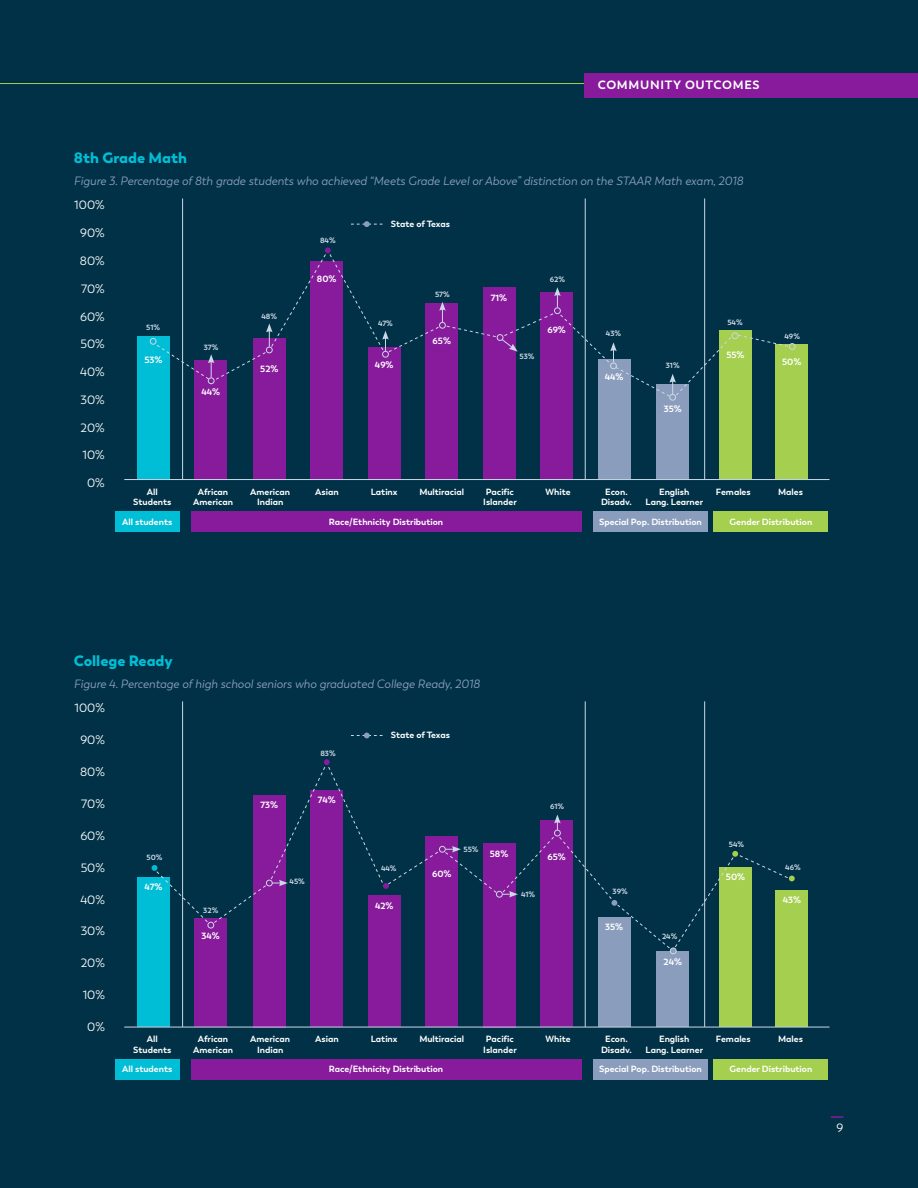
<style>
.page{position:relative;width:918px;height:1188px;background:#003146}
.page>*{position:absolute;margin:0;border:0;box-sizing:border-box;transform-origin:0 0}
.t1{font:900 15px "Trenda";color:#00bed6}
.t2{font:italic 12px "Trenda";color:#8b9dbc}
.t3{font:12px "Trenda";color:#fff}
.t4{font:700 12px "Trenda";letter-spacing:.06em;color:#fff}
.t5{font:700 9px/10.5px "Trenda";color:#fff;text-align:center}
.t6{font:700 7.5px "Trenda";color:#cbd8e6}
</style>
<div class="page">
<div style="left:253px;top:338px;width:33px;height:142px;background:#881b9c"></div>
<hr style="left:0;top:83px;width:843px;height:1px;background:#a5cf4f">
<div style="left:584px;top:73px;width:334px;height:24px;background:#881b9c"></div>
<div style="left:719px;top:330px;width:33px;height:150px;background:#a5cf4f"></div>
<div style="left:776px;top:345px;width:32px;height:135px;background:#a5cf4f"></div>
<div style="left:598px;top:359px;width:32px;height:121px;background:#8b9dbc"></div>
<div style="left:657px;top:384px;width:32px;height:96px;background:#8b9dbc"></div>
<div style="left:137px;top:336px;width:33px;height:144px;background:#00bed6"></div>
<div style="left:194px;top:360px;width:33px;height:120px;background:#881b9c"></div>
<div style="left:368px;top:347px;width:32px;height:133px;background:#881b9c"></div>
<div style="left:311px;top:261px;width:32px;height:219px;background:#881b9c"></div>
<div style="left:426px;top:303px;width:32px;height:177px;background:#881b9c"></div>
<div style="left:540px;top:292px;width:33px;height:188px;background:#881b9c"></div>
<div style="left:115px;top:511px;width:64px;height:21px;background:#00bed6"></div>
<div style="left:191px;top:511px;width:390px;height:21px;background:#881b9c"></div>
<div style="left:593px;top:511px;width:114px;height:21px;background:#8b9dbc"></div>
<div style="left:714px;top:511px;width:114px;height:21px;background:#a5cf4f"></div>
<div style="left:483px;top:287px;width:32px;height:193px;background:#881b9c"></div>
<hr style="left:182px;top:198px;width:1px;height:281px;background:#cbd8e6">
<hr style="left:585px;top:198px;width:1px;height:281px;background:#cbd8e6">
<hr style="left:704px;top:198px;width:1px;height:281px;background:#cbd8e6">
<hr style="left:124px;top:479px;width:706px;height:1px;background:#cbd8e6">
<div style="left:719px;top:867px;width:33px;height:160px;background:#a5cf4f"></div>
<div style="left:776px;top:890px;width:32px;height:137px;background:#a5cf4f"></div>
<div style="left:137px;top:877px;width:33px;height:150px;background:#00bed6"></div>
<div style="left:194px;top:918px;width:33px;height:109px;background:#881b9c"></div>
<div style="left:368px;top:895px;width:32px;height:132px;background:#881b9c"></div>
<div style="left:311px;top:790px;width:32px;height:237px;background:#881b9c"></div>
<div style="left:426px;top:836px;width:32px;height:191px;background:#881b9c"></div>
<div style="left:540px;top:820px;width:33px;height:207px;background:#881b9c"></div>
<div style="left:598px;top:917px;width:32px;height:110px;background:#8b9dbc"></div>
<div style="left:657px;top:951px;width:32px;height:76px;background:#8b9dbc"></div>
<div style="left:115px;top:1059px;width:64px;height:21px;background:#00bed6"></div>
<div style="left:191px;top:1059px;width:390px;height:21px;background:#881b9c"></div>
<div style="left:593px;top:1059px;width:114px;height:21px;background:#8b9dbc"></div>
<div style="left:714px;top:1059px;width:114px;height:21px;background:#a5cf4f"></div>
<div style="left:483px;top:843px;width:32px;height:184px;background:#881b9c"></div>
<div style="left:253px;top:795px;width:33px;height:232px;background:#881b9c"></div>
<hr style="left:182px;top:701px;width:1px;height:326px;background:#cbd8e6">
<hr style="left:585px;top:701px;width:1px;height:326px;background:#cbd8e6">
<hr style="left:704px;top:701px;width:1px;height:326px;background:#cbd8e6">
<hr style="left:124px;top:1027px;width:706px;height:1px;background:#cbd8e6">
<svg style="left:831px;top:1116px;width:12px;height:2px"></svg>
<div style="left:669px;top:394px;width:7px;height:7px;border:1px solid #cbd8e6;border-radius:50%"></div>
<div style="left:789px;top:343px;width:7px;height:7px;border:1px solid #cbd8e6;border-radius:50%"></div>
<svg style="left:150px;top:247px;width:645px;height:153px"></svg>
<svg style="left:351px;top:221px;width:32px;height:6px"></svg>
<svg style="left:351px;top:733px;width:32px;height:5px"></svg>
<svg style="left:152px;top:759px;width:643px;height:195px"></svg>
<h2 class="t4" style="left:598px;top:78px;width:163px">COMMUNITY OUTCOMES</h2>
<h1 class="t1" style="left:74px;top:148px;width:115px">8th Grade Math</h1>
<h2 class="t2" style="left:74px;top:174px;width:671px">Figure 3. Percentage of 8th grade students who achieved “Meets Grade Level or Above” distinction on the STAAR Math exam, 2018</h2>
<h2 class="t3" style="left:74px;top:198px;width:32px">100%</h2>
<h2 class="t3" style="left:80px;top:226px;width:26px">90%</h2>
<h2 class="t3" style="left:80px;top:254px;width:26px">80%</h2>
<h2 class="t3" style="left:81px;top:282px;width:25px">70%</h2>
<h2 class="t3" style="left:80px;top:309px;width:26px">60%</h2>
<h2 class="t3" style="left:81px;top:337px;width:26px">50%</h2>
<h2 class="t3" style="left:80px;top:365px;width:26px">40%</h2>
<h2 class="t3" style="left:81px;top:393px;width:26px">30%</h2>
<h2 class="t3" style="left:81px;top:420px;width:26px">20%</h2>
<h2 class="t3" style="left:82px;top:448px;width:24px">10%</h2>
<h2 class="t3" style="left:87px;top:476px;width:19px">0%</h2>
<p class="t6" style="left:146px;top:323px;width:15px">51%</p>
<p class="t5" style="left:144px;top:355px;width:19px">53%</p>
<p class="t6" style="left:204px;top:343px;width:16px">37%</p>
<p class="t5" style="left:201px;top:386px;width:20px">44%</p>
<p class="t6" style="left:262px;top:312px;width:17px">48%</p>
<p class="t5" style="left:260px;top:364px;width:20px">52%</p>
<p class="t6" style="left:320px;top:236px;width:17px">84%</p>
<p class="t5" style="left:317px;top:273px;width:21px">80%</p>
<p class="t5" style="left:391px;top:219px;width:61px">State of Texas</p>
<p class="t6" style="left:378px;top:318px;width:16px">47%</p>
<p class="t5" style="left:375px;top:360px;width:20px">49%</p>
<p class="t6" style="left:435px;top:289px;width:16px">57%</p>
<p class="t5" style="left:433px;top:336px;width:20px">65%</p>
<p class="t5" style="left:491px;top:293px;width:18px">71%</p>
<p class="t6" style="left:520px;top:352px;width:16px">53%</p>
<p class="t6" style="left:550px;top:274px;width:17px">62%</p>
<p class="t5" style="left:547px;top:325px;width:20px">69%</p>
<p class="t6" style="left:606px;top:329px;width:17px">43%</p>
<p class="t5" style="left:605px;top:372px;width:20px">44%</p>
<p class="t6" style="left:666px;top:360px;width:15px">31%</p>
<p class="t5" style="left:664px;top:403px;width:19px">35%</p>
<p class="t6" style="left:727px;top:318px;width:17px">54%</p>
<p class="t5" style="left:727px;top:349px;width:20px">55%</p>
<p class="t6" style="left:785px;top:332px;width:17px">49%</p>
<p class="t5" style="left:782px;top:357px;width:21px">50%</p>
<p class="t5" style="left:133px;top:486px;width:40px">All<br>Students</p>
<p class="t5" style="left:193px;top:486px;width:41px">African<br>American</p>
<p class="t5" style="left:250px;top:486px;width:41px">American<br>Indian</p>
<p class="t5" style="left:315px;top:486px;width:25px">Asian</p>
<p class="t5" style="left:371px;top:486px;width:28px">Latinx</p>
<p class="t5" style="left:419px;top:486px;width:46px">Multiracial</p>
<p class="t5" style="left:483px;top:486px;width:35px;text-align:left">Pacific<br>Islander</p>
<p class="t5" style="left:546px;top:486px;width:27px">White</p>
<p class="t5" style="left:601px;top:486px;width:32px">Econ.<br>Disadv.</p>
<p class="t5" style="left:646px;top:486px;width:59px">English<br>Lang. Learner</p>
<p class="t5" style="left:716px;top:486px;width:36px">Females</p>
<p class="t5" style="left:778px;top:486px;width:26px">Males</p>
<p class="t5" style="left:122px;top:516px;width:52px">All students</p>
<p class="t5" style="left:329px;top:516px;width:116px">Race/Ethnicity Distribution</p>
<p class="t5" style="left:599px;top:516px;width:104px">Special Pop. Distribution</p>
<p class="t5" style="left:730px;top:516px;width:84px">Gender Distribution</p>
<h1 class="t1" style="left:74px;top:651px;width:100px">College Ready</h1>
<h2 class="t2" style="left:74px;top:677px;width:408px">Figure 4. Percentage of high school seniors who graduated College Ready, 2018</h2>
<h2 class="t3" style="left:75px;top:701px;width:32px">100%</h2>
<h2 class="t3" style="left:80px;top:733px;width:26px">90%</h2>
<h2 class="t3" style="left:80px;top:765px;width:26px">80%</h2>
<h2 class="t3" style="left:81px;top:797px;width:25px">70%</h2>
<h2 class="t3" style="left:80px;top:829px;width:26px">60%</h2>
<h2 class="t3" style="left:81px;top:861px;width:26px">50%</h2>
<h2 class="t3" style="left:80px;top:892px;width:26px">40%</h2>
<h2 class="t3" style="left:81px;top:924px;width:26px">30%</h2>
<h2 class="t3" style="left:81px;top:956px;width:26px">20%</h2>
<h2 class="t3" style="left:83px;top:988px;width:24px">10%</h2>
<h2 class="t3" style="left:87px;top:1020px;width:19px">0%</h2>
<p class="t6" style="left:147px;top:853px;width:17px">50%</p>
<p class="t5" style="left:145px;top:882px;width:19px">47%</p>
<p class="t6" style="left:203px;top:905px;width:17px">32%</p>
<p class="t5" style="left:202px;top:931px;width:20px">34%</p>
<p class="t5" style="left:261px;top:800px;width:19px">73%</p>
<p class="t6" style="left:320px;top:749px;width:17px">83%</p>
<p class="t5" style="left:318px;top:794px;width:19px">74%</p>
<p class="t6" style="left:290px;top:877px;width:17px">45%</p>
<p class="t5" style="left:391px;top:730px;width:61px">State of Texas</p>
<p class="t6" style="left:381px;top:864px;width:17px">44%</p>
<p class="t5" style="left:375px;top:901px;width:20px">42%</p>
<p class="t5" style="left:432px;top:869px;width:21px">60%</p>
<p class="t6" style="left:464px;top:845px;width:17px">55%</p>
<p class="t5" style="left:490px;top:848px;width:20px">58%</p>
<p class="t6" style="left:550px;top:802px;width:15px">61%</p>
<p class="t6" style="left:521px;top:890px;width:16px">41%</p>
<p class="t5" style="left:548px;top:852px;width:20px">65%</p>
<p class="t6" style="left:613px;top:887px;width:17px">39%</p>
<p class="t5" style="left:605px;top:922px;width:19px">35%</p>
<p class="t6" style="left:662px;top:932px;width:17px">24%</p>
<p class="t5" style="left:664px;top:956px;width:20px">24%</p>
<p class="t6" style="left:729px;top:840px;width:17px">54%</p>
<p class="t5" style="left:726px;top:872px;width:21px">50%</p>
<p class="t6" style="left:785px;top:863px;width:17px">46%</p>
<p class="t5" style="left:783px;top:894px;width:20px">43%</p>
<p class="t5" style="left:133px;top:1034px;width:40px">All<br>Students</p>
<p class="t5" style="left:193px;top:1034px;width:41px">African<br>American</p>
<p class="t5" style="left:250px;top:1034px;width:41px">American<br>Indian</p>
<p class="t5" style="left:315px;top:1034px;width:25px">Asian</p>
<p class="t5" style="left:371px;top:1034px;width:28px">Latinx</p>
<p class="t5" style="left:419px;top:1034px;width:46px">Multiracial</p>
<p class="t5" style="left:483px;top:1034px;width:35px;text-align:left">Pacific<br>Islander</p>
<p class="t5" style="left:546px;top:1034px;width:27px">White</p>
<p class="t5" style="left:601px;top:1034px;width:32px">Econ.<br>Disadv.</p>
<p class="t5" style="left:646px;top:1034px;width:59px">English<br>Lang. Learner</p>
<p class="t5" style="left:716px;top:1034px;width:36px">Females</p>
<p class="t5" style="left:778px;top:1034px;width:26px">Males</p>
<p class="t5" style="left:122px;top:1064px;width:52px">All students</p>
<p class="t5" style="left:329px;top:1064px;width:116px">Race/Ethnicity Distribution</p>
<p class="t5" style="left:599px;top:1064px;width:104px">Special Pop. Distribution</p>
<p class="t5" style="left:730px;top:1064px;width:84px">Gender Distribution</p>
<h2 class="t3" style="left:837px;top:1120px;width:8px">9</h2>
</div>
